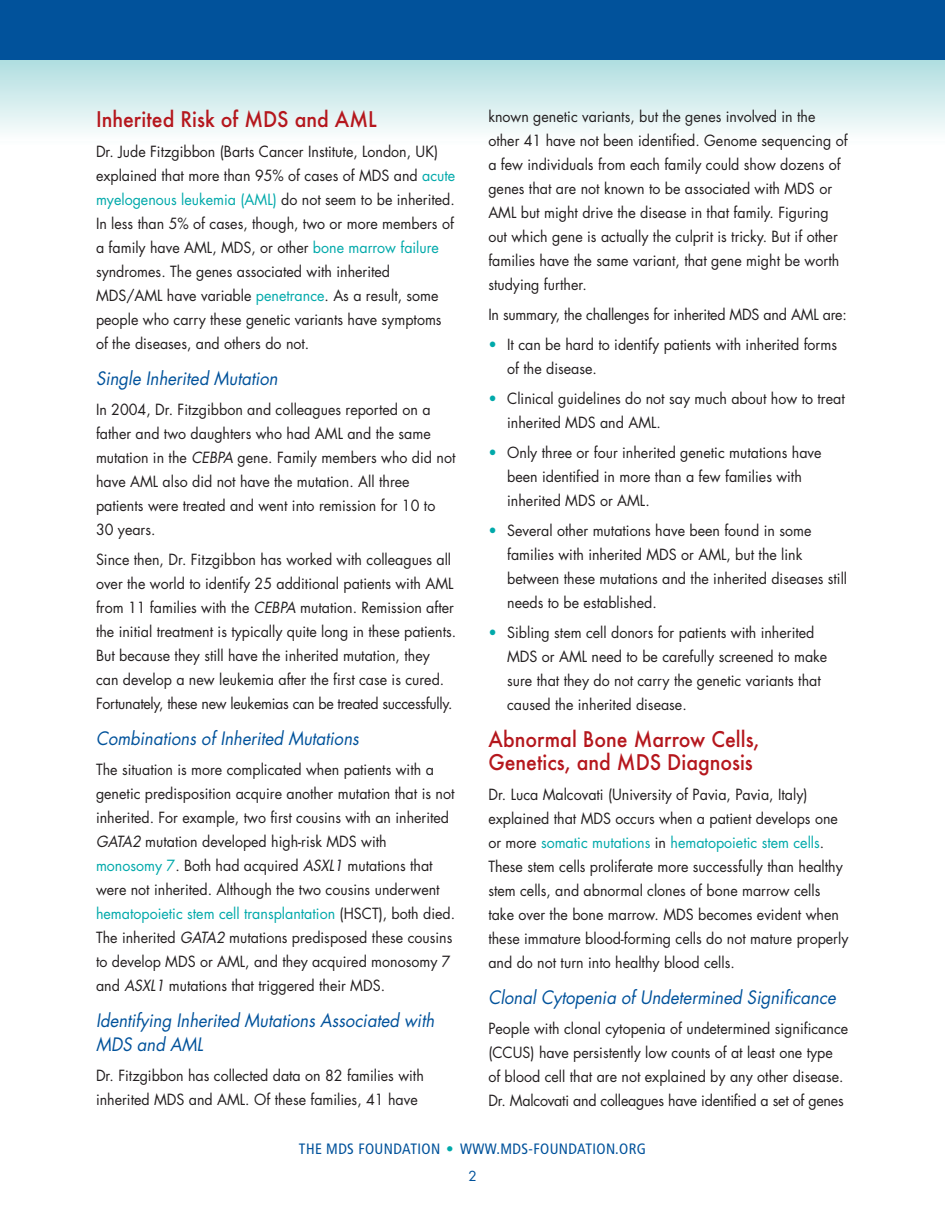
<style>
.page{position:relative;width:945px;height:1215px;background:#fff}
.page>*{position:absolute;margin:0;border:0;box-sizing:border-box;transform-origin:0 0}
.t1{font:500 21px/22.5px "Futura";color:#b5171d;scale:.93 1}
.t2{font:italic 18px/24px "Futura";color:#01529b;scale:.93 1}
.t3{font:15px/24px "Futura";color:#231f20;scale:.95 1}
.t4{font:condensed 15px "Frutiger";letter-spacing:.025em;color:#01529b}
.t5{font:13.5px "Futura";color:#01529b}
.s1{color:#00a9aa}
.s2{font-style:italic}
</style>
<div class="page">
<div style="left:0;top:64px;width:945px;height:81px;background:#fbfdfd"></div>
<div style="left:0;top:60px;width:945px;height:81px;background:linear-gradient(to bottom,#afdde0,#fcfefd)"></div>
<div style="left:0;top:0;width:945px;height:60px;background:#01529b"></div>
<h1 class="t1" style="left:96px;top:108px;width:303px">Inherited Risk of MDS and AML</h1>
<p class="t3" style="left:96px;top:141px;width:380px">Dr. Jude Fitzgibbon (Barts Cancer Institute, London, UK) explained that more than 95% of cases of MDS and <span class="s1">acute myelogenous leukemia (AML)</span> do not seem to be inherited.<br>In less than 5% of cases, though, two or more members of a family have AML, MDS, or other <span class="s1">bone marrow failure </span>syndromes. The genes associated with inherited MDS/AML have variable <span class="s1">penetrance</span>. As a result, some people who carry these genetic variants have symptoms of the diseases, and others do not.</p>
<p class="t2" style="left:96px;top:368px;width:197px">Single Inherited Mutation</p>
<p class="t3" style="left:96px;top:399px;width:380px">In 2004, Dr. Fitzgibbon and colleagues reported on a father and two daughters who had AML and the same mutation in the <span class="s2">CEBPA</span> gene. Family members who did not have AML also did not have the mutation. All three patients were treated and went into remission for 10 to 30 years.</p>
<p class="t3" style="left:96px;top:549px;width:381px">Since then, Dr. Fitzgibbon has worked with colleagues all over the world to identify 25 additional patients with AML from 11 families with the <span class="s2">CEBPA</span> mutation. Remission after the initial treatment is typically quite long in these patients.<br>But because they still have the inherited mutation, they<br>can develop a new leukemia after the first case is cured.<br>Fortunately, these new leukemias can be treated successfully.</p>
<p class="t2" style="left:96px;top:728px;width:284px">Combinations of Inherited Mutations</p>
<p class="t3" style="left:96px;top:759px;width:380px">The situation is more complicated when patients with a genetic predisposition acquire another mutation that is not inherited. For example, two first cousins with an inherited <span class="s2">GATA2</span> mutation developed high-risk MDS with <span class="s1">monosomy 7</span>. Both had acquired <span class="s2">ASXL1</span> mutations that were not inherited. Although the two cousins underwent <span class="s1">hematopoietic stem cell transplantation</span> (HSCT), both died.<br>The inherited <span class="s2">GATA2</span> mutations predisposed these cousins to develop MDS or AML, and they acquired monosomy 7 and <span class="s2">ASXL1</span> mutations that triggered their MDS.</p>
<p class="t2" style="left:96px;top:1010px;width:365px">Identifying Inherited Mutations Associated with<br>MDS and AML</p>
<p class="t3" style="left:96px;top:1065px;width:347px">Dr. Fitzgibbon has collected data on 82 families with inherited MDS and AML. Of these families, 41 have</p>
<p class="t3" style="left:488px;top:106px;width:380px">known genetic variants, but the genes involved in the other 41 have not been identified. Genome sequencing of a few individuals from each family could show dozens of genes that are not known to be associated with MDS or AML but might drive the disease in that family. Figuring out which gene is actually the culprit is tricky. But if other families have the same variant, that gene might be worth studying further.</p>
<p class="t3" style="left:488px;top:304px;width:379px">In summary, the challenges for inherited MDS and AML are:</p>
<p class="t3" style="left:507px;top:334px;width:349px;text-indent:-19px"><span class="s1">•</span> It can be hard to identify patients with inherited forms of the disease.</p>
<p class="t3" style="left:507px;top:388px;width:357px;text-indent:-19px"><span class="s1">•</span> Clinical guidelines do not say much about how to treat inherited MDS and AML.</p>
<p class="t3" style="left:507px;top:442px;width:332px;text-indent:-19px"><span class="s1">•</span> Only three or four inherited genetic mutations have been identified in more than a few families with inherited MDS or AML.</p>
<p class="t3" style="left:507px;top:520px;width:359px;text-indent:-19px"><span class="s1">•</span> Several other mutations have been found in some families with inherited MDS or AML, but the link between these mutations and the inherited diseases still needs to be established.</p>
<p class="t3" style="left:507px;top:622px;width:338px;text-indent:-19px"><span class="s1">•</span> Sibling stem cell donors for patients with inherited MDS or AML need to be carefully screened to make sure that they do not carry the genetic variants that caused the inherited disease.</p>
<h1 class="t1" style="left:488px;top:729px;width:293px">Abnormal Bone Marrow Cells,<br>Genetics, and MDS Diagnosis</h1>
<p class="t3" style="left:488px;top:784px;width:381px">Dr. Luca Malcovati (University of Pavia, Pavia, Italy) explained that MDS occurs when a patient develops one or more <span class="s1">somatic mutations</span> in <span class="s1">hematopoietic stem cells</span>.<br>These stem cells proliferate more successfully than healthy stem cells, and abnormal clones of bone marrow cells take over the bone marrow. MDS becomes evident when these immature blood-forming cells do not mature properly and do not turn into healthy blood cells.</p>
<p class="t2" style="left:488px;top:987px;width:375px">Clonal Cytopenia of Undetermined Significance</p>
<p class="t3" style="left:488px;top:1018px;width:380px">People with clonal cytopenia of undetermined significance (CCUS) have persistently low counts of at least one type of blood cell that are not explained by any other disease.<br>Dr. Malcovati and colleagues have identified a set of genes</p>
<p class="t4" style="left:299px;top:1143px;width:349px">THE MDS FOUNDATION <span class="s1">•</span> WWW.MDS-FOUNDATION.ORG</p>
<p class="t5" style="left:468px;top:1170px;width:10px">2</p>
</div>
